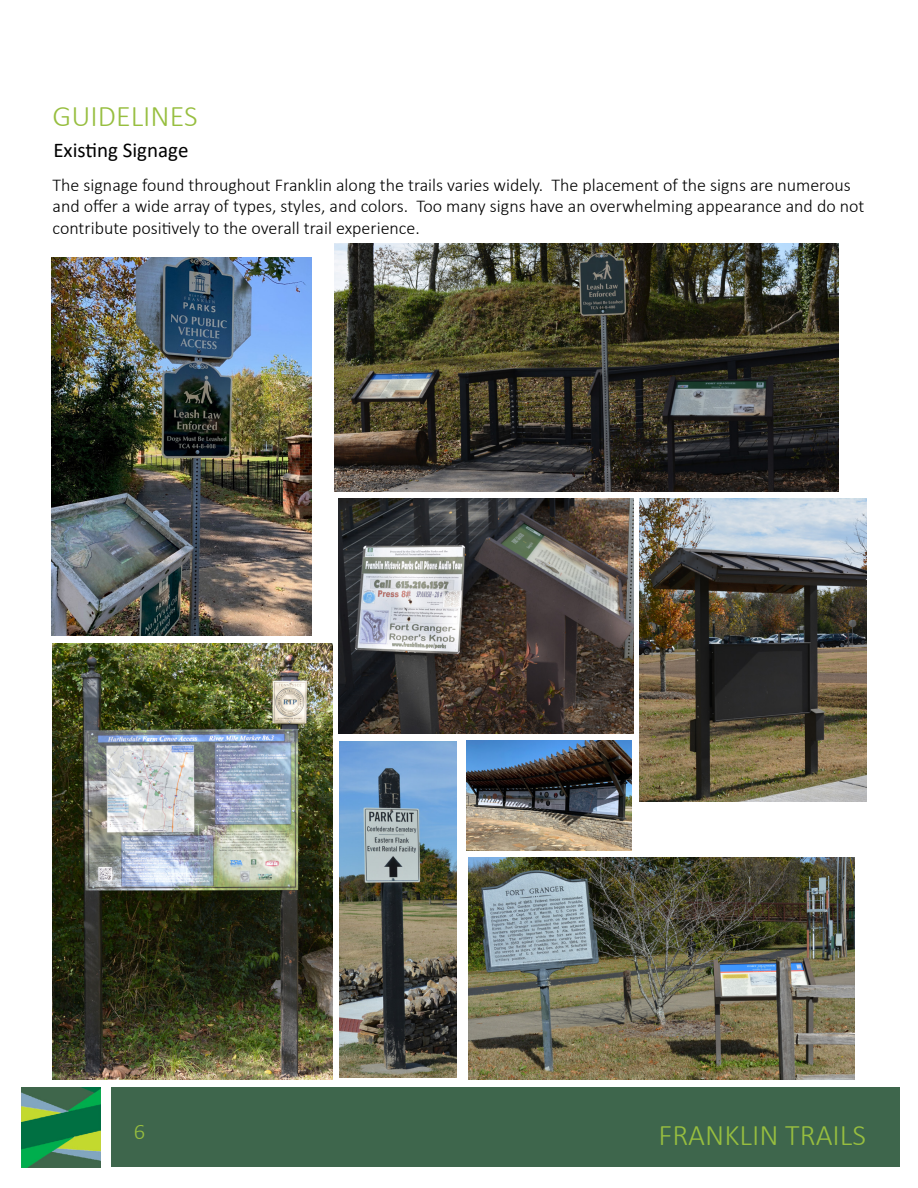
<style>
.page{position:relative;width:918px;height:1188px;background:#fff}
.page>*{position:absolute;margin:0;border:0;box-sizing:border-box;transform-origin:0 0}
.t1{font:300 30px "Calibri";color:#97be3f}
.t2{font:300 22.5px "Calibri";color:#97be3f}
.t3{font:21px "Calibri";color:#000}
.t4{font:300 18px/21.6px "Calibri";color:#000}
</style>
<div class="page">
<div style="left:111px;top:1088px;width:807px;height:79px;background:#3e664c"></div>
<img style="left:22px;top:1088px;width:79px;height:79px">
<div style="left:901px;top:1078px;width:17px;height:97px;background:#fff"></div>
<img style="left:52px;top:258px;width:259px;height:378px">
<img style="left:335px;top:243px;width:503px;height:249px">
<img style="left:640px;top:498px;width:227px;height:304px">
<img style="left:340px;top:742px;width:117px;height:336px">
<img style="left:338px;top:498px;width:296px;height:236px">
<img style="left:53px;top:644px;width:279px;height:435px">
<img style="left:468px;top:857px;width:387px;height:223px">
<img style="left:467px;top:740px;width:165px;height:111px">
<h1 class="t1" style="left:53px;top:98px;width:147px">GUIDELINES</h1>
<p class="t3" style="left:53px;top:136px;width:137px">Existing Signage</p>
<p class="t4" style="left:53px;top:174px;width:813px">The signage found throughout Franklin along the trails varies widely. The placement of the signs are numerous and offer a wide array of types, styles, and colors. Too many signs have an overwhelming appearance and do not contribute positively to the overall trail experience.</p>
<p class="t2" style="left:134px;top:1118px;width:13px">6</p>
<h1 class="t1" style="left:659px;top:1116px;width:209px">FRANKLIN TRAILS</h1>
</div>
